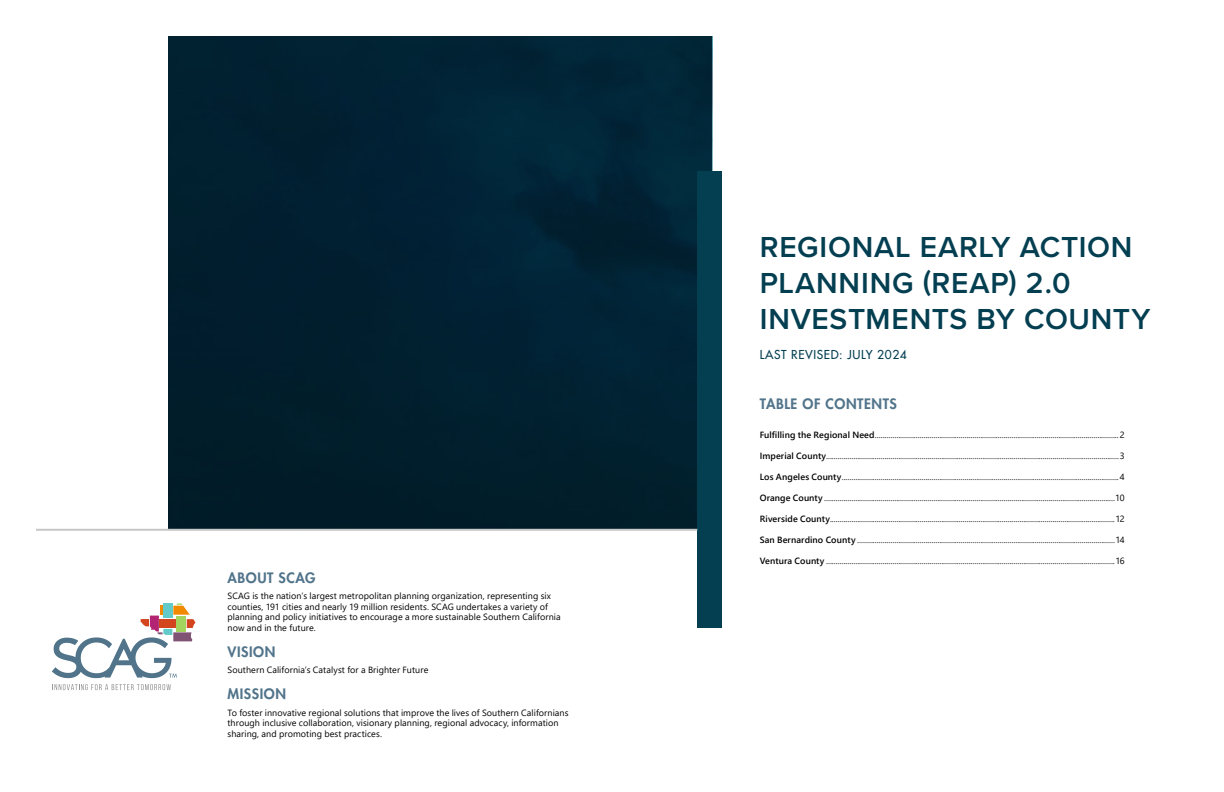
<style>
.page{position:relative;width:1224px;height:792px;background:#fff}
.page>*{position:absolute;margin:0;border:0;box-sizing:border-box;transform-origin:0 0}
.t1{font:600 30px/36px "Proxima Nova";letter-spacing:.025em;color:#033e51}
.t2{font:800 14px "Futura Std";letter-spacing:.04em;color:#51748b}
.t3{font:500 12px "Futura Std";letter-spacing:.05em;color:#033e51}
.t4{font:9px/10.5px "Segoe UI";letter-spacing:.01em;color:#000}
.s1{font-weight:600}
</style>
<div class="page">
<svg style="left:52px;top:684px;width:119px;height:6px"></svg>
<svg style="left:52px;top:603px;width:143px;height:75px"></svg>
<img style="left:168px;top:36px;width:544px;height:492px">
<div style="left:697px;top:171px;width:25px;height:457px;background:#033e51"></div>
<hr style="left:36px;top:529px;width:661px;height:2px;background:#c8c7c7">
<h2 class="t2" style="left:228px;top:568px;width:90px">ABOUT SCAG</h2>
<p class="t4" style="left:228px;top:590px;width:335px">SCAG is the nation’s largest metropolitan planning organization, representing six counties, 191 cities and nearly 19 million residents. SCAG undertakes a variety of planning and policy initiatives to encourage a more sustainable Southern California now and in the future.</p>
<h2 class="t2" style="left:228px;top:642px;width:49px">VISION</h2>
<p class="t4" style="left:228px;top:664px;width:202px">Southern California’s Catalyst for a Brighter Future</p>
<h2 class="t2" style="left:228px;top:685px;width:60px">MISSION</h2>
<p class="t4" style="left:228px;top:706px;width:343px">To foster innovative regional solutions that improve the lives of Southern Californians through inclusive collaboration, visionary planning, regional advocacy, information sharing, and promoting best practices.</p>
<h1 class="t1" style="left:760px;top:229px;width:392px">REGIONAL EARLY ACTION<br>PLANNING (REAP) 2.0<br>INVESTMENTS BY COUNTY</h1>
<h3 class="t3" style="left:760px;top:347px;width:149px">LAST REVISED: JULY 2024</h3>
<h2 class="t2" style="left:760px;top:395px;width:139px">TABLE OF CONTENTS</h2>
<p class="t4" style="left:760px;top:429px;width:366px"><span class="s1">Fulfilling the Regional Need</span>.............................................................................................................................2</p>
<p class="t4" style="left:760px;top:450px;width:366px"><span class="s1">Imperial County</span>......................................................................................................................................................3</p>
<p class="t4" style="left:760px;top:471px;width:366px"><span class="s1">Los Angeles County</span>..............................................................................................................................................4</p>
<p class="t4" style="left:760px;top:492px;width:366px"><span class="s1">Orange County</span> .....................................................................................................................................................10</p>
<p class="t4" style="left:760px;top:512px;width:366px"><span class="s1">Riverside County</span>..................................................................................................................................................12</p>
<p class="t4" style="left:760px;top:533px;width:366px"><span class="s1">San Bernardino County</span> ....................................................................................................................................14</p>
<p class="t4" style="left:760px;top:554px;width:366px"><span class="s1">Ventura County</span> ....................................................................................................................................................16</p>
</div>
